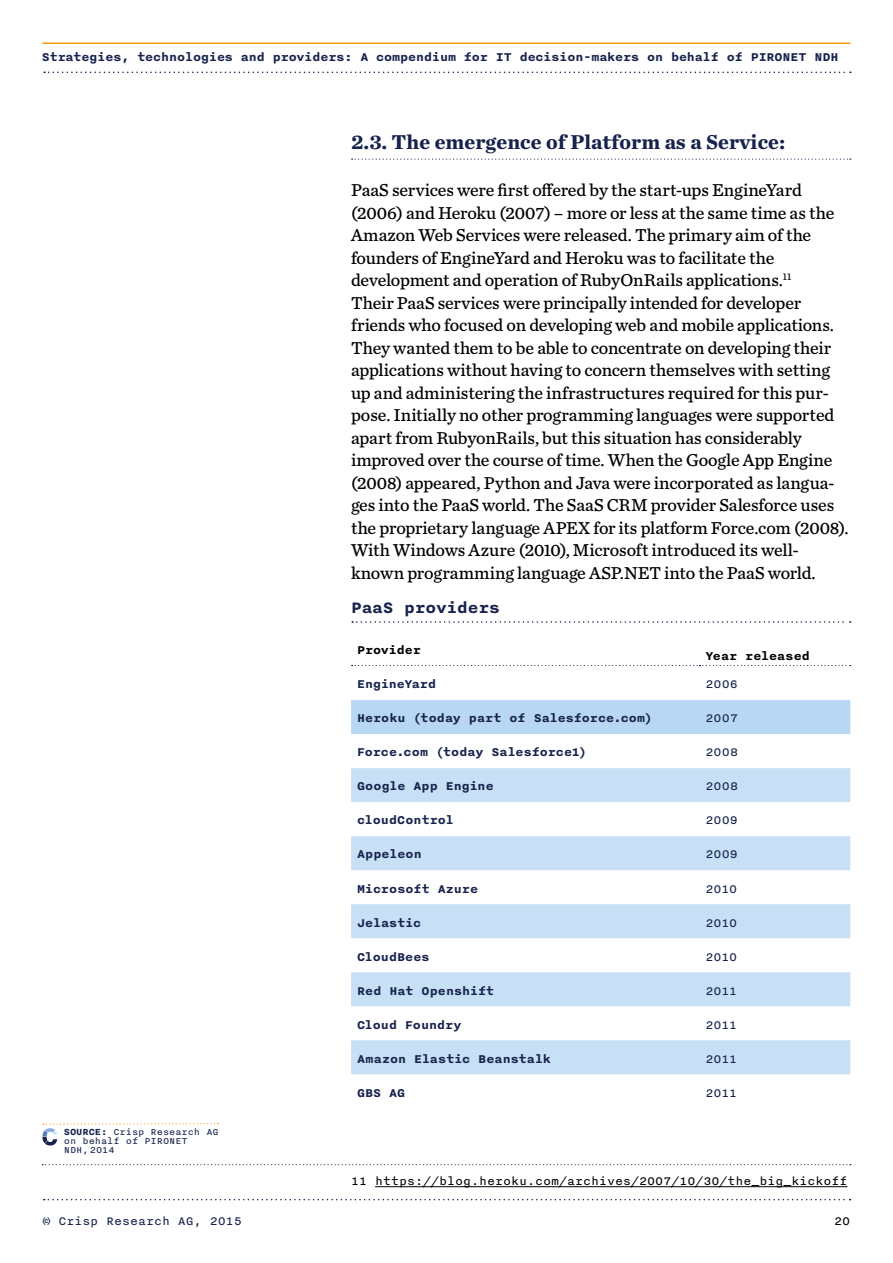
<style>
.page{position:relative;width:893px;height:1263px;background:#fff}
.page>*{position:absolute;margin:0;border:0;box-sizing:border-box;transform-origin:0 0}
.t1{font:700 21px "Chronicle Text G4";color:#17224d}
.t2{font:18px/22.5px "Chronicle Text G4";letter-spacing:-.005em;color:#000}
.t3{font:700 18px "Nitti";letter-spacing:-.01em;color:#17224d}
.t4{font:700 13.5px "Nitti";letter-spacing:-.01em;color:#17224d}
.t5{font:13.5px "Nitti";letter-spacing:-.01em;color:#17224d}
.t6{font:13.5px "Nitti";letter-spacing:-.005em;color:#000}
.t7{font:700 13.5px "Nitti";letter-spacing:-.01em;color:#000}
.t8{font:10.5px/9px "Nitti";letter-spacing:-.01em;color:#17224d}
.s1{font-weight:700}
</style>
<div class="page">
<hr style="left:43px;top:43px;width:807px;height:1px;background:#f59c00">
<svg style="left:44px;top:72px;width:807px;height:1px"></svg>
<svg style="left:44px;top:1199px;width:807px;height:1px"></svg>
<svg style="left:352px;top:159px;width:499px;height:1px"></svg>
<div style="left:351px;top:700px;width:499px;height:34px;background:#b7d7f3"></div>
<svg style="left:351px;top:768px;width:499px;height:306px;fill:#c7e0f6"></svg>
<svg style="left:352px;top:665px;width:499px;height:1px"></svg>
<svg style="left:352px;top:621px;width:499px;height:2px"></svg>
<svg style="left:42px;top:1164px;width:809px;height:1px"></svg>
<hr style="left:375px;top:1186px;width:472px;height:1px;background:#000">
<svg style="left:42px;top:1123px;width:177px;height:22px"></svg>
<p class="t4" style="left:42px;top:49px;width:798px">Strategies, technologies and providers: A compendium for IT decision-makers on behalf of PIRONET NDH</p>
<p class="t1" style="left:351px;top:125px;width:436px">2.3. The emergence of Platform as a Service:</p>
<p class="t2" style="left:351px;top:178px;width:499px">PaaS services were first offered by the start-ups EngineYard (2006) and Heroku (2007) – more or less at the same time as the Amazon Web Services were released. The primary aim of the founders of EngineYard and Heroku was to facilitate the development and operation of RubyOnRails applications.<sup>11<br></sup>Their PaaS services were principally intended for developer friends who focused on developing web and mobile applications.<br>They wanted them to be able to concentrate on developing their applications without having to concern themselves with setting up and administering the infrastructures required for this pur&shy;pose. Initially no other programming languages were supported apart from RubyonRails, but this situation has considerably improved over the course of time. When the Google App Engine (2008) appeared, Python and Java were incorporated as langua&shy;ges into the PaaS world. The SaaS CRM provider Salesforce uses the proprietary language APEX for its platform Force.com (2008).<br>With Windows Azure (2010), Microsoft introduced its well&shy;known programming language ASP.NET into the PaaS world.</p>
<p class="t3" style="left:351px;top:597px;width:150px">PaaS providers</p>
<p class="t7" style="left:357px;top:642px;width:65px">Provider</p>
<p class="t7" style="left:705px;top:647px;width:106px">Year released</p>
<p class="t8" style="left:64px;top:1127px;width:156px"><span class="s1">SOURCE:</span> Crisp Research AG on behalf of PIRONET<br>NDH,2014</p>
<p class="t4" style="left:357px;top:676px;width:81px">EngineYard</p>
<p class="t5" style="left:705px;top:676px;width:34px">2006</p>
<p class="t4" style="left:357px;top:710px;width:297px">Heroku (today part of Salesforce.com)</p>
<p class="t5" style="left:705px;top:710px;width:34px">2007</p>
<p class="t4" style="left:357px;top:744px;width:231px">Force.com (today Salesforce1)</p>
<p class="t5" style="left:705px;top:744px;width:34px">2008</p>
<p class="t4" style="left:357px;top:778px;width:138px">Google App Engine</p>
<p class="t5" style="left:705px;top:778px;width:34px">2008</p>
<p class="t4" style="left:357px;top:812px;width:98px">cloudControl</p>
<p class="t5" style="left:705px;top:812px;width:34px">2009</p>
<p class="t4" style="left:357px;top:846px;width:66px">Appeleon</p>
<p class="t5" style="left:705px;top:846px;width:34px">2009</p>
<p class="t4" style="left:357px;top:880px;width:123px">Microsoft Azure</p>
<p class="t5" style="left:705px;top:880px;width:33px">2010</p>
<p class="t4" style="left:357px;top:914px;width:66px">Jelastic</p>
<p class="t5" style="left:705px;top:914px;width:33px">2010</p>
<p class="t4" style="left:357px;top:948px;width:74px">CloudBees</p>
<p class="t5" style="left:705px;top:949px;width:33px">2010</p>
<p class="t4" style="left:357px;top:982px;width:139px">Red Hat Openshift</p>
<p class="t5" style="left:705px;top:983px;width:33px">2011</p>
<p class="t4" style="left:357px;top:1016px;width:106px">Cloud Foundry</p>
<p class="t5" style="left:705px;top:1017px;width:33px">2011</p>
<p class="t4" style="left:357px;top:1050px;width:195px">Amazon Elastic Beanstalk</p>
<p class="t5" style="left:705px;top:1051px;width:33px">2011</p>
<p class="t4" style="left:357px;top:1084px;width:50px">GBS AG</p>
<p class="t5" style="left:705px;top:1085px;width:33px">2011</p>
<p class="t6" style="left:351px;top:1173px;width:498px">11 https://blog.heroku.com/archives/2007/10/30/the_big_kickoff</p>
<p class="t5" style="left:43px;top:1213px;width:201px">© Crisp Research AG, 2015</p>
<p class="t6" style="left:834px;top:1212px;width:18px">20</p>
</div>
